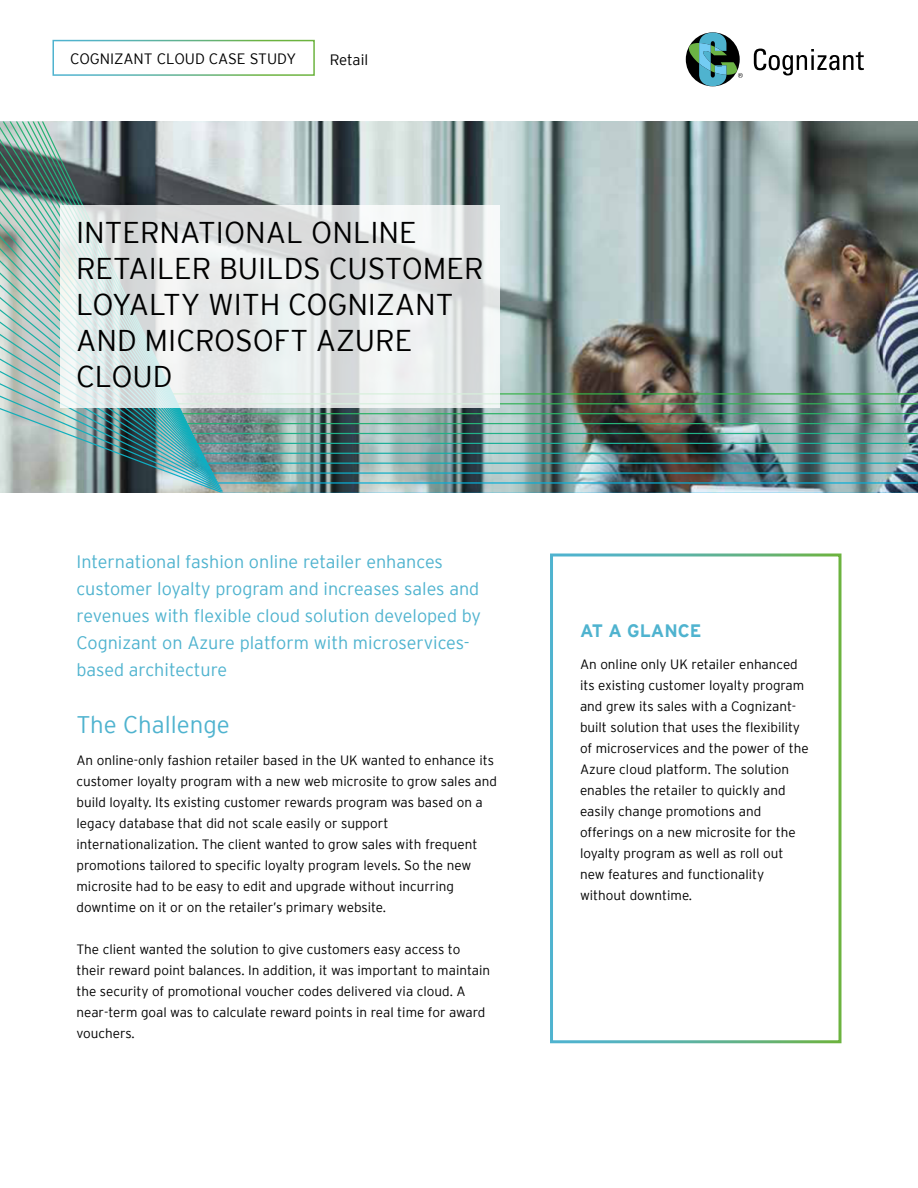
<style>
.page{position:relative;width:918px;height:1188px;background:#fff}
.page>*{position:absolute;margin:0;border:0;box-sizing:border-box;transform-origin:0 0}
.t1{font:300 30px/36px "Interstate";color:#000}
.t2{font:300 24px "Interstate";color:#4fb3cf}
.t3{font:300 18px/27px "Interstate";color:#4fb3cf}
.t4{font:700 18px "Interstate";color:#4fb3cf}
.t5{font:300 15px "Interstate";color:#000}
.t6{font:300 13.5px/21px "Interstate";color:#000}
</style>
<div class="page">
<svg style="left:754px;top:49px;width:110px;height:26px"></svg>
<svg style="left:686px;top:33px;width:57px;height:53px"></svg>
<img style="left:0;top:122px;width:918px;height:150px">
<img style="left:0;top:272px;width:918px;height:221px">
<svg style="left:0;top:127px;width:201px;height:324px"></svg>
<svg style="left:3px;top:122px;width:197px;height:327px;background:#9db7b1"></svg>
<svg style="left:9px;top:122px;width:190px;height:325px;background:#92aca5"></svg>
<svg style="left:16px;top:122px;width:182px;height:323px;background:#94afa8"></svg>
<svg style="left:22px;top:122px;width:175px;height:321px;background:#9bb6b0"></svg>
<svg style="left:27px;top:122px;width:169px;height:320px;background:#98b5b1"></svg>
<svg style="left:32px;top:122px;width:163px;height:318px;background:#96b4b0"></svg>
<svg style="left:37px;top:122px;width:157px;height:316px;background:#94b4b0"></svg>
<img style="left:42px;top:122px;width:151px;height:314px">
<svg style="left:60px;top:206px;width:439px;height:202px"></svg>
<div style="left:550px;top:554px;width:292px;height:489px;border:3px solid #fff"></div>
<div style="left:52px;top:40px;width:263px;height:36px;border:2px solid #fff"></div>
<p class="t5" style="left:70px;top:50px;width:228px">COGNIZANT CLOUD CASE STUDY</p>
<p class="t5" style="left:330px;top:51px;width:40px">Retail</p>
<h1 class="t1" style="left:76px;top:215px;width:409px">INTERNATIONAL ONLINE<br>RETAILER BUILDS CUSTOMER<br>LOYALTY WITH COGNIZANT<br>AND MICROSOFT AZURE<br>CLOUD</h1>
<h3 class="t3" style="left:76px;top:548px;width:406px">International fashion online retailer enhances customer loyalty program and increases sales and revenues with flexible cloud solution developed by Cognizant on Azure platform with microservices&shy;based architecture</h3>
<h2 class="t2" style="left:76px;top:712px;width:155px">The Challenge</h2>
<p class="t6" style="left:76px;top:750px;width:422px">An online-only fashion retailer based in the UK wanted to enhance its customer loyalty program with a new web microsite to grow sales and build loyalty. Its existing customer rewards program was based on a legacy database that did not scale easily or support internationalization. The client wanted to grow sales with frequent promotions tailored to specific loyalty program levels. So the new microsite had to be easy to edit and upgrade without incurring downtime on it or on the retailer’s primary website.</p>
<p class="t6" style="left:76px;top:939px;width:415px">The client wanted the solution to give customers easy access to their reward point balances. In addition, it was important to maintain the security of promotional voucher codes delivered via cloud. A near-term goal was to calculate reward points in real time for award vouchers.</p>
<h3 class="t4" style="left:580px;top:621px;width:123px">AT A GLANCE</h3>
<p class="t6" style="left:580px;top:654px;width:230px">An online only UK retailer enhanced its existing customer loyalty program and grew its sales with a Cognizant&shy;built solution that uses the flexibility of microservices and the power of the Azure cloud platform. The solution enables the retailer to quickly and easily change promotions and offerings on a new microsite for the loyalty program as well as roll out new features and functionality without downtime.</p>
</div>
